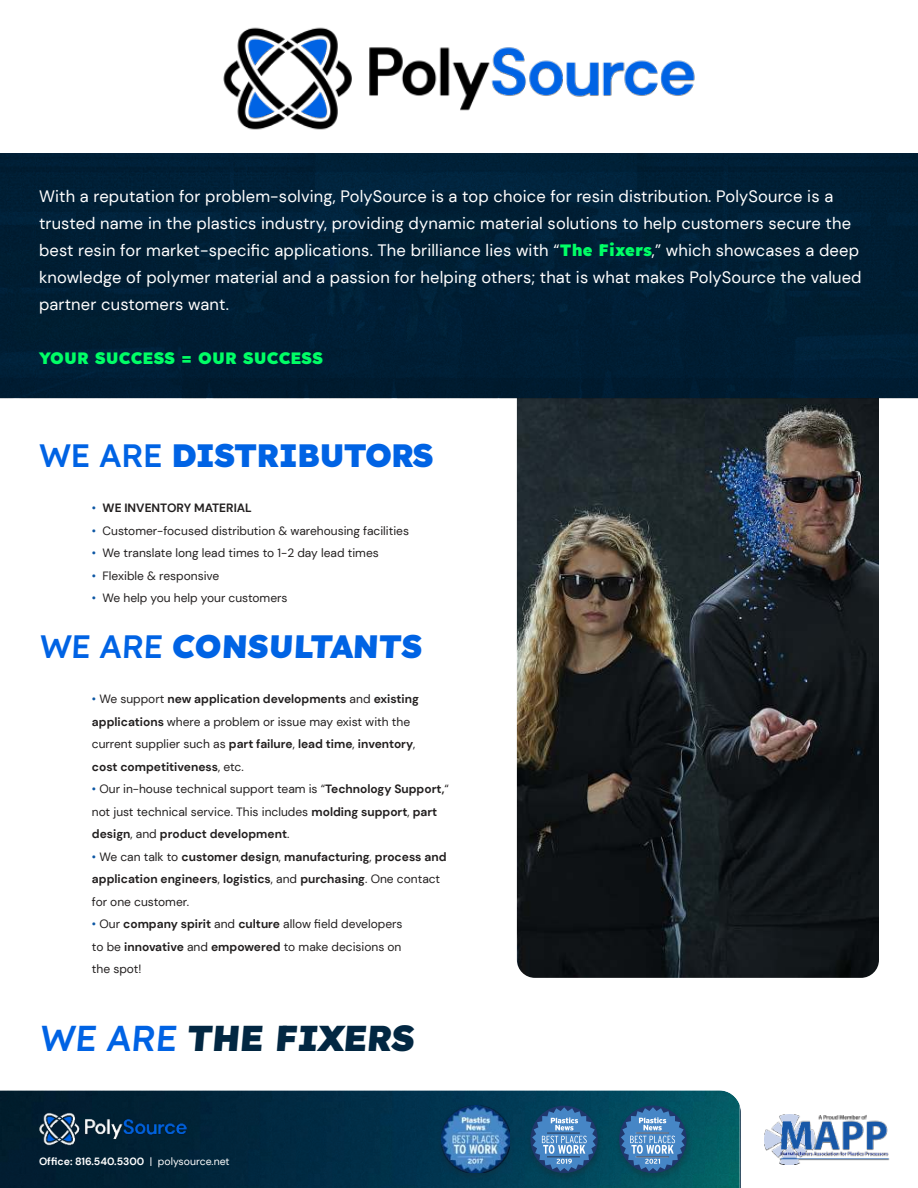
<style>
.page{position:relative;width:918px;height:1188px;background:#fff}
.page>*{position:absolute;margin:0;border:0;box-sizing:border-box;transform-origin:0 0}
.t1{font:900 36px "Lexend Deca";color:#022742}
.t2{font:900 32.4px "Lexend Deca";letter-spacing:-.03em;color:#0063e4}
.t3{font:16.5px/27px "DM Sans";letter-spacing:.01em;color:#fff}
.t4{font:900 16.5px "Lexend Deca";letter-spacing:.01em;color:#0f6}
.t5{font:12px/22.5px "DM Sans";color:#221f1f}
.t6{font:700 12px/22.5px "DM Sans";color:#221f1f}
.t7{font:700 10.5px "DM Sans";color:#fff}
.s1{font-family:"Lexend Deca";font-weight:900;color:#0f6}
.s2{font-weight:500}
.s3{font-weight:400;color:#0d57a4}
.s4{color:#0d57a4}
.s5{font-weight:400}
.s6{font-weight:700}
.s7{font-weight:500;color:#0063e4}
</style>
<div class="page">
<div style="left:0;top:1089px;width:741px;height:99px;background:linear-gradient(to right,#00132a,#035569)"></div>
<img style="left:765px;top:1114px;width:125px;height:51px">
<div style="left:435px;top:1103px;width:257px;height:79px;background:#221f1f;opacity:.3"></div>
<img style="left:442px;top:1105px;width:67px;height:68px">
<div style="left:530px;top:1106px;width:68px;height:67px;background:#1f376c;border-radius:50%"></div>
<svg style="left:532px;top:1107px;width:64px;height:64px;background:#497bac"></svg>
<div style="left:619px;top:1106px;width:68px;height:67px;background:#1f376c;border-radius:50%"></div>
<svg style="left:621px;top:1107px;width:64px;height:64px;background:#4b7fad"></svg>
<img style="left:39px;top:1111px;width:164px;height:36px">
<img style="left:517px;top:404px;width:362px;height:574px">
<svg style="left:0;top:398px;width:918px;height:6px"></svg>
<div style="left:0;top:153px;width:918px;height:245px;background:#001f35"></div>
<img style="left:223px;top:27px;width:472px;height:103px">
<p class="t3" style="left:39px;top:184px;width:824px">With a reputation for problem-solving, PolySource is a top choice for resin distribution. PolySource is a trusted name in the plastics industry, providing dynamic material solutions to help customers secure the best resin for market-specific applications. The brilliance lies with “<span class="s1">The Fixers</span>,” which showcases a deep knowledge of polymer material and a passion for helping others; that is what makes PolySource the valued partner customers want.</p>
<p class="t4" style="left:39px;top:351px;width:285px">YOUR SUCCESS = OUR SUCCESS</p>
<h2 class="t2" style="left:39px;top:441px;width:396px"><span class="s2">WE ARE</span> DISTRIBUTORS</h2>
<p class="t6" style="left:92px;top:497px;width:162px"><span class="s3">•</span> WE INVENTORY MATERIAL</p>
<p class="t5" style="left:92px;top:519px;width:319px"><span class="s4">•</span> Customer-focused distribution &amp; warehousing facilities</p>
<p class="t5" style="left:92px;top:543px;width:288px"><span class="s4">•</span> We translate long lead times to 1-2 day lead times</p>
<p class="t5" style="left:92px;top:565px;width:129px"><span class="s4">•</span> Flexible &amp; responsive</p>
<p class="t5" style="left:92px;top:588px;width:197px"><span class="s4">•</span> We help you help your customers</p>
<h2 class="t2" style="left:39px;top:632px;width:386px"><span class="s2">WE ARE</span> CONSULTANTS</h2>
<p class="t6" style="left:92px;top:688px;width:329px"><span class="s3">•</span> <span class="s5">We support</span> new application developments <span class="s5">and</span> existing applications <span class="s5">where a problem or issue may exist with the current supplier such as</span> part failure<span class="s5">,</span> lead time<span class="s5">,</span> inventory<span class="s5">, </span>cost competitiveness<span class="s5">, etc.</span></p>
<p class="t5" style="left:92px;top:778px;width:359px"><span class="s4">•</span> Our in-house technical support team is “<span class="s6">Technology Support,</span>“ not just technical service. This includes <span class="s6">molding support</span>, <span class="s6">part design</span>, and <span class="s6">product development</span>.</p>
<p class="t6" style="left:92px;top:846px;width:356px"><span class="s3">•</span> <span class="s5">We can talk to</span> customer design<span class="s5">,</span> manufacturing<span class="s5">,</span> process and application engineers<span class="s5">,</span> logistics<span class="s5">, and</span> purchasing<span class="s5">. One contact for one customer.</span></p>
<p class="t5" style="left:92px;top:914px;width:312px;text-align:justify"><span class="s4">•</span> Our <span class="s6">company spirit</span> and <span class="s6">culture</span> allow field developers to be <span class="s6">innovative</span> and <span class="s6">empowered</span> to make decisions on the spot!</p>
<h1 class="t1" style="left:39px;top:1021px;width:380px"><span class="s7">WE ARE</span> THE FIXERS</h1>
<p class="t7" style="left:39px;top:1155px;width:192px">Office: 816.540.5300 <span class="s5">| polysource.net</span></p>
</div>
